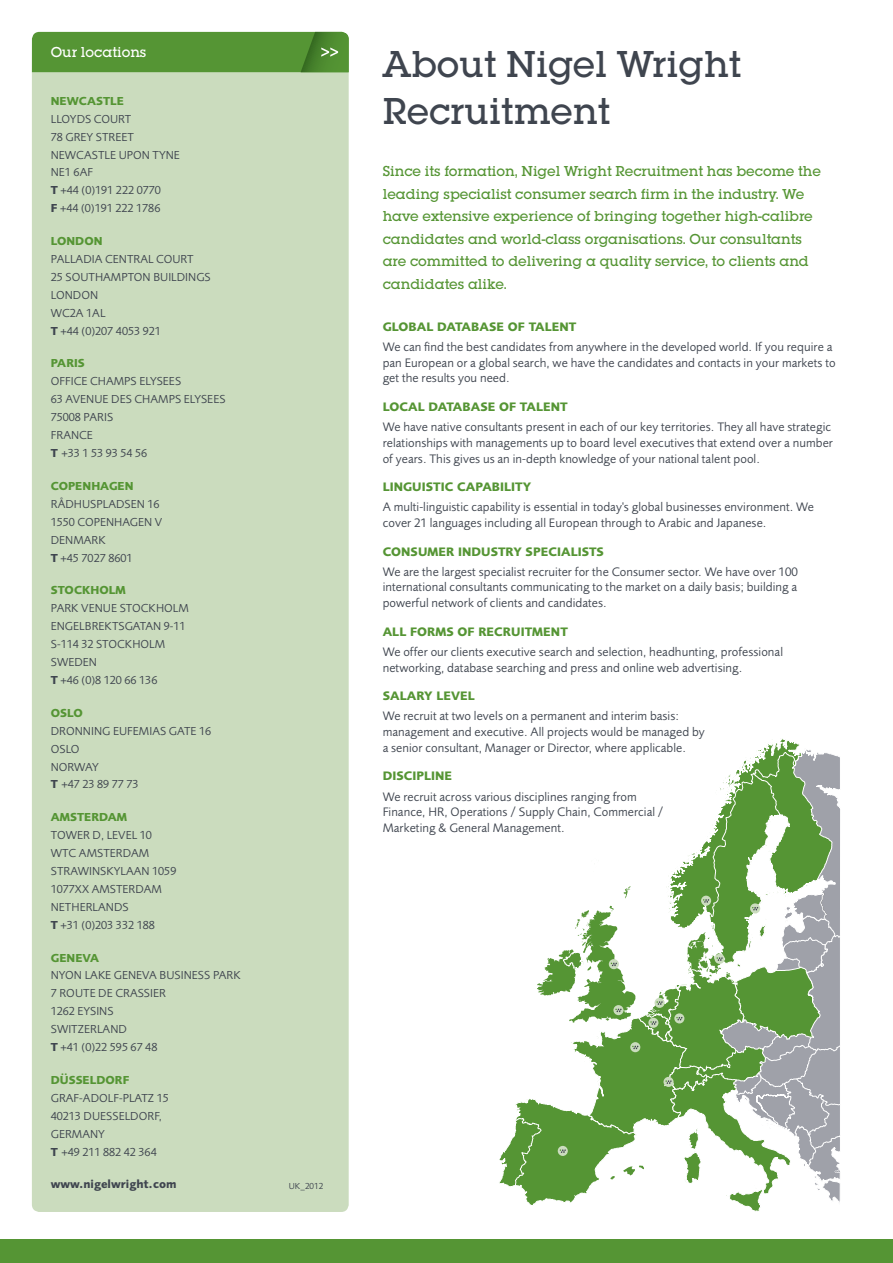
<style>
.page{position:relative;width:893px;height:1263px;background:#fff}
.page>*{position:absolute;margin:0;border:0;box-sizing:border-box;transform-origin:0 0}
.t1{font:500 39px/46.8px "Lubalin Graph EF";color:#3f454f}
.t2{font:500 15px/22.5px "Lubalin Graph EF";color:#559534}
.t3{font:500 15px "Lubalin Graph EF";color:#fff}
.t4{font:12.75px/15.8px "Foundry Sans";letter-spacing:.005em;color:#3f454f}
.t5{font:700 12.75px "Foundry Sans";letter-spacing:.005em;color:#559534}
.t6{font:12px/17.9px "Foundry Sans";letter-spacing:.005em;color:#3f454f}
.t7{font:700 12px "Foundry Sans";letter-spacing:.005em;color:#559534}
.t8{font:700 12px "Foundry Sans";letter-spacing:.005em;color:#3f454f}
.t9{font:9px "Foundry Sans";letter-spacing:.005em;color:#3f454f}
.s1{font-weight:700}
</style>
<div class="page">
<div style="left:32px;top:72px;width:317px;height:1140px;background:#cbdcbe"></div>
<div style="left:0;top:1239px;width:893px;height:24px;background:#559534"></div>
<svg style="left:499px;top:738px;width:341px;height:474px"></svg>
<svg style="left:32px;top:32px;width:317px;height:40px;background:#549334"></svg>
<p class="t3" style="left:51px;top:42px;width:97px">Our locations</p>
<p class="t7" style="left:51px;top:94px;width:73px">NEWCASTLE</p>
<p class="t6" style="left:51px;top:110px;width:8px">lloyds</p>
<p class="t6" style="left:94px;top:110px;width:9px">court</p>
<p class="t6" style="left:51px;top:128px;width:23px">78 grey</p>
<p class="t6" style="left:96px;top:128px;width:8px">street</p>
<p class="t6" style="left:51px;top:146px;width:9px">newcastle</p>
<p class="t6" style="left:119px;top:146px;width:9px">upon</p>
<p class="t6" style="left:153px;top:146px;width:8px">tyne</p>
<p class="t6" style="left:51px;top:163px;width:112px">ne1 6af<br><span class="s1">T</span> +44 (0)191 222 0770<br><span class="s1">F</span> +44 (0)191 222 1786</p>
<p class="t7" style="left:51px;top:234px;width:53px">LONDON</p>
<p class="t6" style="left:51px;top:250px;width:8px">palladia</p>
<p class="t6" style="left:105px;top:250px;width:8px">central</p>
<p class="t6" style="left:156px;top:250px;width:9px">court</p>
<p class="t6" style="left:51px;top:268px;width:24px">25 southampton</p>
<p class="t6" style="left:153px;top:268px;width:8px">buildings</p>
<p class="t6" style="left:51px;top:286px;width:112px">london<br>wc2a 1al<br><span class="s1">T</span> +44 (0)207 4053 921</p>
<p class="t7" style="left:51px;top:356px;width:35px">PARIS</p>
<p class="t6" style="left:51px;top:372px;width:16px">Office</p>
<p class="t6" style="left:90px;top:372px;width:17px">Champs</p>
<p class="t6" style="left:139px;top:372px;width:13px">Elysees</p>
<p class="t6" style="left:51px;top:390px;width:31px">63 Avenue</p>
<p class="t6" style="left:111px;top:390px;width:8px">des</p>
<p class="t6" style="left:135px;top:390px;width:17px">Champs</p>
<p class="t6" style="left:184px;top:390px;width:13px">Elysees</p>
<p class="t6" style="left:51px;top:408px;width:98px">75008 Paris<br>France<br><span class="s1">T</span> +33 1 53 93 54 56</p>
<p class="t7" style="left:51px;top:479px;width:84px">COPENHAGEN</p>
<p class="t6" style="left:51px;top:495px;width:23px">RÅdhuspladsen</p>
<p class="t6" style="left:148px;top:495px;width:14px">16</p>
<p class="t6" style="left:51px;top:513px;width:43px">1550 Copenhagen</p>
<p class="t6" style="left:155px;top:513px;width:9px">V</p>
<p class="t6" style="left:51px;top:531px;width:83px">Denmark<br><span class="s1">T</span> +45 7027 8601</p>
<p class="t7" style="left:51px;top:583px;width:76px">STOCKHOLM</p>
<p class="t6" style="left:51px;top:599px;width:15px">Park</p>
<p class="t6" style="left:81px;top:599px;width:16px">Venue</p>
<p class="t6" style="left:120px;top:599px;width:16px">Stockholm</p>
<p class="t6" style="left:51px;top:617px;width:14px">Engelbrektsgatan</p>
<p class="t6" style="left:164px;top:617px;width:23px">9-11</p>
<p class="t6" style="left:51px;top:635px;width:108px">S-114 32 Stockholm<br>Sweden<br><span class="s1">T</span> +46 (0)8 120 66 136</p>
<p class="t7" style="left:51px;top:706px;width:33px">OSLO</p>
<p class="t6" style="left:51px;top:722px;width:17px">Dronning</p>
<p class="t6" style="left:113px;top:722px;width:14px">Eufemias</p>
<p class="t6" style="left:169px;top:722px;width:16px">Gate</p>
<p class="t6" style="left:199px;top:722px;width:14px">16</p>
<p class="t6" style="left:51px;top:740px;width:89px">Oslo<br>Norway<br><span class="s1">T</span> +47 23 89 77 73</p>
<p class="t7" style="left:51px;top:810px;width:78px">AMSTERDAM</p>
<p class="t6" style="left:51px;top:826px;width:16px">Tower</p>
<p class="t6" style="left:93px;top:826px;width:27px">D, Level</p>
<p class="t6" style="left:140px;top:826px;width:14px">10</p>
<p class="t6" style="left:51px;top:844px;width:45px">WTC Amsterdam<br>Strawinskylaan</p>
<p class="t6" style="left:152px;top:862px;width:26px">1059</p>
<p class="t6" style="left:51px;top:880px;width:105px">1077XX Amsterdam<br>Netherlands<br><span class="s1">T</span> +31 (0)203 332 188</p>
<p class="t7" style="left:51px;top:950px;width:9px">GENEVA</p>
<p class="t6" style="left:51px;top:966px;width:48px">NYON Lake</p>
<p class="t6" style="left:114px;top:966px;width:17px">Geneva</p>
<p class="t6" style="left:160px;top:966px;width:14px">Business</p>
<p class="t6" style="left:213px;top:966px;width:15px">Park</p>
<p class="t6" style="left:51px;top:984px;width:24px">7 Route</p>
<p class="t6" style="left:98px;top:984px;width:32px">de Crassier</p>
<p class="t6" style="left:51px;top:1002px;width:108px">1262 Eysins<br>SWITZERLAND<br><span class="s1">T</span> +41 (0)22 595 67 48</p>
<p class="t7" style="left:51px;top:1073px;width:80px">DÜSSELDORF</p>
<p class="t6" style="left:51px;top:1089px;width:48px">Graf-Adolf</p>
<p class="t6" style="left:119px;top:1089px;width:17px">-Platz</p>
<p class="t6" style="left:157px;top:1089px;width:14px">15</p>
<p class="t6" style="left:51px;top:1107px;width:49px">40213 Duesseldorf</p>
<p class="t6" style="left:159px;top:1107px;width:5px">,</p>
<p class="t6" style="left:51px;top:1125px;width:107px">Germany<br><span class="s1">T</span> +49 211 882 42 364</p>
<p class="t8" style="left:51px;top:1177px;width:127px">WWW.NIGELWRIGHT.COM</p>
<p class="t9" style="left:289px;top:1180px;width:36px">UK_2012</p>
<h1 class="t1" style="left:383px;top:40px;width:360px">About Nigel Wright<br>Recruitment</h1>
<p class="t2" style="left:383px;top:160px;width:440px">Since its formation, Nigel Wright Recruitment has become the leading specialist consumer search firm in the industry. We have extensive experience of bringing together high-calibre candidates and world-class organisations. Our consultants are committed to delivering a quality service, to clients and candidates alike.</p>
<p class="t5" style="left:383px;top:319px;width:10px">GLOBAL</p>
<p class="t5" style="left:437px;top:319px;width:10px">DATABASE</p>
<p class="t5" style="left:508px;top:319px;width:30px">OF TALENT</p>
<p class="t4" style="left:383px;top:339px;width:454px">We can find the best candidates from anywhere in the developed world. If you require a pan European or a global search, we have the candidates and contacts in your markets to get the results you need.</p>
<p class="t5" style="left:383px;top:399px;width:10px">LOCAL</p>
<p class="t5" style="left:428px;top:399px;width:10px">DATABASE</p>
<p class="t5" style="left:499px;top:399px;width:30px">OF TALENT</p>
<p class="t4" style="left:383px;top:419px;width:452px">We have native consultants present in each of our key territories. They all have strategic relationships with managements up to board level executives that extend over a number of years. This gives us an in-depth knowledge of your national talent pool.</p>
<p class="t5" style="left:383px;top:479px;width:8px">LINGUISTIC</p>
<p class="t5" style="left:457px;top:479px;width:9px">CAPABILITY</p>
<p class="t4" style="left:383px;top:499px;width:433px">A multi-linguistic capability is essential in today's global businesses environment. We cover 21 languages including all European through to Arabic and Japanese.</p>
<p class="t5" style="left:383px;top:544px;width:10px">CONSUME</p>
<p class="t5" style="left:446px;top:544px;width:21px">R INDUST</p>
<p class="t5" style="left:506px;top:544px;width:29px">RY SPECIALISTS</p>
<p class="t4" style="left:383px;top:563px;width:417px;text-align:justify">We are the largest specialist recruiter for the Consumer sector. We have over 100 international consultants communicating to the market on a daily basis; building a powerful network of clients and candidates.</p>
<p class="t5" style="left:383px;top:624px;width:9px">ALL</p>
<p class="t5" style="left:410px;top:624px;width:111px">FO RMS OF RECRUITMENT</p>
<p class="t4" style="left:383px;top:644px;width:402px">We offer our clients executive search and selection, headhunting, professional networking, database searching and press and online web advertising.</p>
<p class="t5" style="left:383px;top:688px;width:10px">SALA</p>
<p class="t5" style="left:416px;top:688px;width:29px">RY LEVEL</p>
<p class="t4" style="left:383px;top:708px;width:324px">We recruit at two levels on a permanent and interim basis: management and executive. All projects would be managed by a senior consultant, Manager or Director, where applicable.</p>
<p class="t5" style="left:383px;top:769px;width:8px">DISCIPLINE</p>
<p class="t4" style="left:383px;top:788px;width:282px">We recruit across various disciplines ranging from<br>Finance, HR, Operations / Supply Chain, Commercial /<br>Marketing &amp; General Management.</p>
</div>
